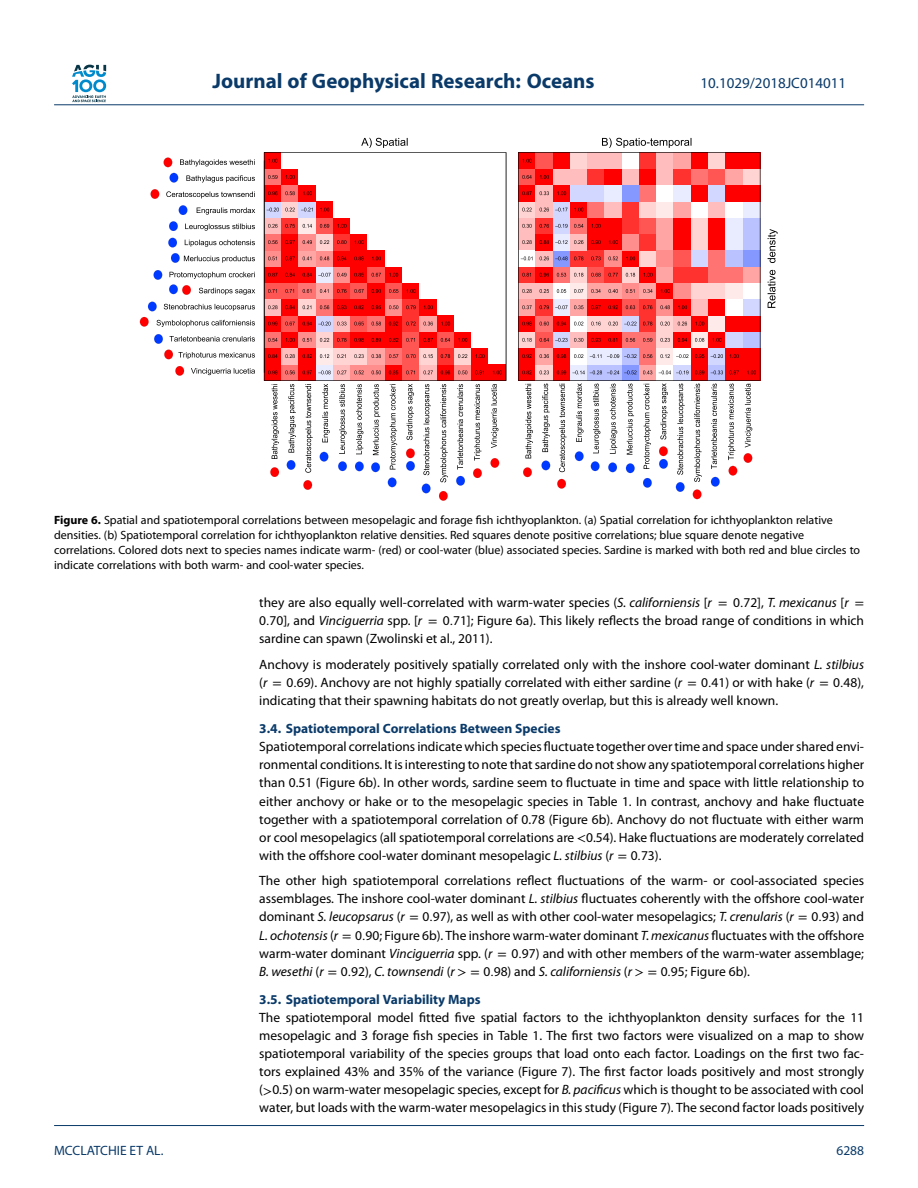
<style>
.page{position:relative;width:918px;height:1188px;background:#fff}
.page>*{position:absolute;margin:0;border:0;box-sizing:border-box;transform-origin:0 0}
.t1{font:700 21px "Myriad Pro";color:#0a3a69}
.t2{font:15px "Myriad Pro";color:#0a3a69}
.t3{font:13.5px/18.1px "Myriad Pro";color:#000;text-align:justify}
.t4{font:700 13.5px "Myriad Pro";color:#0a3a69}
.t5{font:13.5px "Myriad Pro";color:#0a3a69}
.t6{font:12px/15px "Myriad Pro";color:#000}
.s1{font-weight:700}
.s2{font-style:italic}
.s3{font-family:"STIX Math"}
.s4{font-family:"STIX Math";font-style:italic}
</style>
<div class="page">
<svg style="left:72px;top:65px;width:34px;height:37px"></svg>
<hr style="left:54px;top:104px;width:810px;height:1px;background:#0a3a69">
<svg style="left:191px;top:368px;width:64px;height:7px"></svg>
<svg style="left:170px;top:336px;width:85px;height:6px"></svg>
<svg style="left:157px;top:320px;width:98px;height:7px"></svg>
<svg style="left:164px;top:304px;width:91px;height:7px"></svg>
<svg style="left:185px;top:240px;width:70px;height:7px"></svg>
<svg style="left:185px;top:224px;width:70px;height:7px"></svg>
<svg style="left:197px;top:208px;width:58px;height:7px"></svg>
<svg style="left:166px;top:191px;width:89px;height:7px"></svg>
<svg style="left:186px;top:175px;width:69px;height:8px"></svg>
<svg style="left:180px;top:159px;width:75px;height:7px"></svg>
<svg style="left:361px;top:138px;width:47px;height:10px"></svg>
<svg style="left:602px;top:138px;width:89px;height:10px"></svg>
<svg style="left:768px;top:229px;width:10px;height:79px"></svg>
<svg style="left:491px;top:384px;width:7px;height:64px"></svg>
<svg style="left:474px;top:384px;width:7px;height:77px"></svg>
<svg style="left:457px;top:384px;width:6px;height:86px"></svg>
<svg style="left:440px;top:384px;width:8px;height:98px"></svg>
<svg style="left:423px;top:384px;width:8px;height:91px"></svg>
<svg style="left:407px;top:384px;width:7px;height:56px"></svg>
<svg style="left:390px;top:384px;width:7px;height:86px"></svg>
<svg style="left:373px;top:384px;width:7px;height:71px"></svg>
<svg style="left:356px;top:384px;width:7px;height:70px"></svg>
<svg style="left:339px;top:384px;width:8px;height:70px"></svg>
<svg style="left:322px;top:384px;width:8px;height:58px"></svg>
<svg style="left:305px;top:384px;width:8px;height:89px"></svg>
<svg style="left:288px;top:384px;width:8px;height:69px"></svg>
<svg style="left:272px;top:384px;width:7px;height:75px"></svg>
<svg style="left:728px;top:384px;width:7px;height:76px"></svg>
<svg style="left:711px;top:384px;width:6px;height:85px"></svg>
<svg style="left:694px;top:384px;width:8px;height:98px"></svg>
<svg style="left:677px;top:384px;width:8px;height:91px"></svg>
<svg style="left:660px;top:383px;width:8px;height:57px"></svg>
<svg style="left:644px;top:384px;width:7px;height:85px"></svg>
<svg style="left:627px;top:384px;width:7px;height:71px"></svg>
<svg style="left:610px;top:384px;width:7px;height:70px"></svg>
<svg style="left:593px;top:384px;width:7px;height:69px"></svg>
<svg style="left:576px;top:383px;width:8px;height:59px"></svg>
<svg style="left:559px;top:384px;width:8px;height:88px"></svg>
<svg style="left:542px;top:384px;width:8px;height:68px"></svg>
<svg style="left:525px;top:384px;width:8px;height:74px"></svg>
<svg style="left:729px;top:466px;width:8px;height:10px"></svg>
<svg style="left:744px;top:384px;width:8px;height:79px"></svg>
<svg style="left:693px;top:489px;width:9px;height:10px"></svg>
<svg style="left:523px;top:467px;width:9px;height:10px"></svg>
<svg style="left:557px;top:479px;width:9px;height:10px"></svg>
<svg style="left:164px;top:158px;width:8px;height:9px"></svg>
<svg style="left:151px;top:189px;width:8px;height:10px"></svg>
<svg style="left:140px;top:317px;width:9px;height:10px"></svg>
<svg style="left:164px;top:350px;width:91px;height:9px"></svg>
<svg style="left:175px;top:366px;width:9px;height:10px"></svg>
<svg style="left:169px;top:221px;width:9px;height:10px"></svg>
<svg style="left:591px;top:461px;width:9px;height:10px"></svg>
<svg style="left:168px;top:238px;width:9px;height:9px"></svg>
<svg style="left:338px;top:461px;width:9px;height:10px"></svg>
<svg style="left:148px;top:302px;width:9px;height:9px"></svg>
<svg style="left:422px;top:484px;width:9px;height:9px"></svg>
<svg style="left:676px;top:482px;width:9px;height:10px"></svg>
<svg style="left:711px;top:477px;width:9px;height:10px"></svg>
<svg style="left:456px;top:476px;width:9px;height:10px"></svg>
<svg style="left:154px;top:334px;width:9px;height:10px"></svg>
<svg style="left:355px;top:462px;width:9px;height:9px"></svg>
<svg style="left:608px;top:462px;width:9px;height:10px"></svg>
<svg style="left:541px;top:461px;width:9px;height:9px"></svg>
<svg style="left:287px;top:460px;width:8px;height:10px"></svg>
<svg style="left:170px;top:173px;width:8px;height:10px"></svg>
<svg style="left:154px;top:270px;width:8px;height:10px"></svg>
<svg style="left:388px;top:478px;width:9px;height:9px"></svg>
<svg style="left:643px;top:478px;width:9px;height:10px"></svg>
<svg style="left:490px;top:458px;width:9px;height:10px"></svg>
<svg style="left:473px;top:468px;width:9px;height:10px"></svg>
<svg style="left:270px;top:467px;width:9px;height:10px"></svg>
<svg style="left:303px;top:480px;width:9px;height:10px"></svg>
<svg style="left:439px;top:491px;width:9px;height:10px"></svg>
<svg style="left:179px;top:205px;width:8px;height:10px"></svg>
<svg style="left:171px;top:253px;width:84px;height:10px"></svg>
<svg style="left:320px;top:452px;width:8px;height:10px"></svg>
<svg style="left:371px;top:462px;width:9px;height:10px"></svg>
<svg style="left:575px;top:451px;width:9px;height:10px"></svg>
<svg style="left:626px;top:463px;width:9px;height:10px"></svg>
<svg style="left:659px;top:446px;width:9px;height:23px"></svg>
<svg style="left:406px;top:448px;width:9px;height:23px"></svg>
<svg style="left:169px;top:272px;width:86px;height:23px"></svg>
<svg style="left:264px;top:152px;width:242px;height:229px"></svg>
<svg style="left:518px;top:152px;width:242px;height:229px;background:#ed7c83"></svg>
<hr style="left:54px;top:1125px;width:810px;height:1px;background:#0a3a69">
<h1 class="t1" style="left:212px;top:73px;width:384px">Journal of Geophysical Research: Oceans</h1>
<p class="t2" style="left:701px;top:78px;width:147px">10.1029/2018JC014011</p>
<p class="t6" style="left:54px;top:513px;width:808px"><span class="s1">Figure 6.</span> Spatial and spatiotemporal correlations between mesopelagic and forage fish ichthyoplankton. (a) Spatial correlation for ichthyoplankton relative densities. (b) Spatiotemporal correlation for ichthyoplankton relative densities. Red squares denote positive correlations; blue square denote negative correlations. Colored dots next to species names indicate warm- (red) or cool-water (blue) associated species. Sardine is marked with both red and blue circles to indicate correlations with both warm- and cool-water species.</p>
<p class="t3" style="left:259px;top:595px;width:606px">they are also equally well-correlated with warm-water species (<span class="s2">S. californiensis</span> [<span class="s2">r</span> <span class="s3">=</span> 0<span class="s4">.</span>72], <span class="s2">T. mexicanus</span> [<span class="s2">r</span> <span class="s3">= </span>0<span class="s4">.</span>70], and <span class="s2">Vinciguerria</span> spp. [<span class="s2">r</span> <span class="s3">=</span> 0<span class="s4">.</span>71]; Figure 6a). This likely reflects the broad range of conditions in which sardine can spawn (Zwolinski et al., 2011).</p>
<p class="t3" style="left:259px;top:656px;width:606px">Anchovy is moderately positively spatially correlated only with the inshore cool-water dominant <span class="s2">L. stilbius </span>(<span class="s2">r</span> <span class="s3">=</span> 0<span class="s4">.</span>69). Anchovy are not highly spatially correlated with either sardine (<span class="s2">r</span> <span class="s3">=</span> 0<span class="s4">.</span>41) or with hake (<span class="s2">r</span> <span class="s3">=</span> 0<span class="s4">.</span>48), indicating that their spawning habitats do not greatly overlap, but this is already well known.</p>
<p class="t4" style="left:259px;top:723px;width:303px">3.4. Spatiotemporal Correlations Between Species</p>
<p class="t3" style="left:259px;top:739px;width:606px">Spatiotemporal correlations indicate which species fluctuate together over time and space under shared envi&shy;ronmental conditions. It is interesting to note that sardine do not show any spatiotemporal correlations higher than 0.51 (Figure 6b). In other words, sardine seem to fluctuate in time and space with little relationship to either anchovy or hake or to the mesopelagic species in Table 1. In contrast, anchovy and hake fluctuate together with a spatiotemporal correlation of 0.78 (Figure 6b). Anchovy do not fluctuate with either warm or cool mesopelagics (all spatiotemporal correlations are <span class="s4">&lt;</span>0.54). Hake fluctuations are moderately correlated with the offshore cool-water dominant mesopelagic <span class="s2">L. stilbius</span> (<span class="s2">r</span> <span class="s3">=</span> 0<span class="s4">.</span>73).</p>
<p class="t3" style="left:259px;top:873px;width:606px">The other high spatiotemporal correlations reflect fluctuations of the warm- or cool-associated species assemblages. The inshore cool-water dominant <span class="s2">L. stilbius</span> fluctuates coherently with the offshore cool-water dominant <span class="s2">S. leucopsarus</span> (<span class="s2">r</span> <span class="s3">=</span> 0<span class="s4">.</span>97), as well as with other cool-water mesopelagics; <span class="s2">T. crenularis</span> (<span class="s2">r</span> <span class="s3">=</span> 0<span class="s4">.</span>93) and <span class="s2">L. ochotensis</span> (<span class="s2">r</span> <span class="s3">=</span> 0<span class="s4">.</span>90; Figure 6b). The inshore warm-water dominant <span class="s2">T. mexicanus</span> fluctuates with the offshore warm-water dominant <span class="s2">Vinciguerria</span> spp. (<span class="s2">r</span> <span class="s3">=</span> 0<span class="s4">.</span>97) and with other members of the warm-water assemblage; <span class="s2">B. wesethi</span> (<span class="s2">r</span> <span class="s3">=</span> 0<span class="s4">.</span>92), <span class="s2">C. townsendi</span> (<span class="s2">r</span> <span class="s4">&gt;</span> <span class="s3">=</span> 0<span class="s4">.</span>98) and <span class="s2">S. californiensis</span> (<span class="s2">r</span> <span class="s4">&gt;</span> <span class="s3">=</span> 0<span class="s4">.</span>95; Figure 6b).</p>
<p class="t4" style="left:259px;top:994px;width:223px">3.5. Spatiotemporal Variability Maps</p>
<p class="t3" style="left:259px;top:1010px;width:606px">The spatiotemporal model fitted five spatial factors to the ichthyoplankton density surfaces for the 11 mesopelagic and 3 forage fish species in Table 1. The first two factors were visualized on a map to show spatiotemporal variability of the species groups that load onto each factor. Loadings on the first two fac&shy;tors explained 43% and 35% of the variance (Figure 7). The first factor loads positively and most strongly (<span class="s4">&gt;</span>0.5) on warm-water mesopelagic species, except for <span class="s2">B. pacificus</span> which is thought to be associated with cool water, but loads with the warm-water mesopelagics in this study (Figure 7). The second factor loads positively</p>
<p class="t5" style="left:54px;top:1145px;width:111px">MCCLATCHIE ET AL.</p>
<p class="t5" style="left:836px;top:1145px;width:29px">6288</p>
</div>
